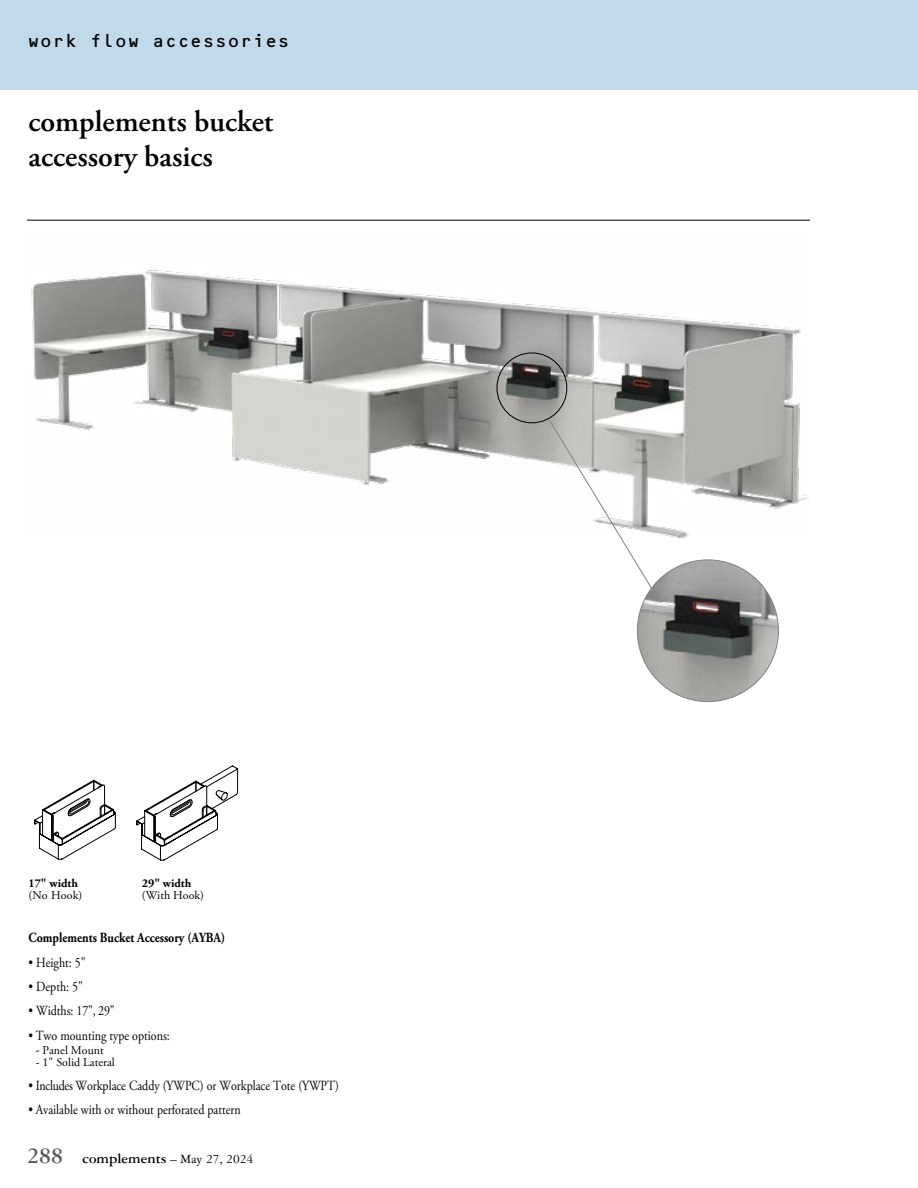
<style>
.page{position:relative;width:918px;height:1188px;background:#fff}
.page>*{position:absolute;margin:0;border:0;box-sizing:border-box;transform-origin:0 0}
.t1{font:600 30px/34.5px "Adobe Garamond Pro";color:#000}
.t2{font:18px "OCRB Std";letter-spacing:-.025em;color:#000}
.t3{font:700 15px "Garamond Three";color:#000}
.t4{font:13.95px "Adobe Garamond Pro";color:#000;scale:.86 1}
.t5{font:700 13.95px "Adobe Garamond Pro";color:#000;scale:.86 1}
.t6{font:12px "Adobe Garamond Pro";color:#000}
.t7{font:700 12px "Adobe Garamond Pro";color:#000}
.s1{font-size:13.95px}
.s2{font-size:24px;color:#58595b}
.s3{font-weight:400;font-size:13.5px}
</style>
<div class="page">
<div style="left:0;top:0;width:918px;height:90px;background:#c0daec"></div>
<hr style="left:27px;top:220px;width:783px;height:1px;background:#000">
<img style="left:31px;top:270px;width:778px;height:269px">
<svg style="left:34px;top:765px;width:205px;height:96px"></svg>
<div style="left:497px;top:353px;width:70px;height:70px;border:1px solid #000;border-radius:50%"></div>
<svg style="left:549px;top:420px;width:106px;height:173px"></svg>
<img style="left:637px;top:560px;width:141px;height:142px;border-radius:71px">
<p class="t2" style="left:27px;top:31px;width:265px">work flow accessories</p>
<h1 class="t1" style="left:28px;top:105px;width:247px">complements bucket accessory basics</h1>
<p class="t7" style="left:28px;top:877px;width:51px">17" width</p>
<p class="t6" style="left:28px;top:888px;width:55px">(No Hook)</p>
<p class="t5" style="left:28px;top:930px;width:230px">Complements Bucket Accessory (AYBA)</p>
<p class="t4" style="left:28px;top:954px;width:68px">• Height: 5"</p>
<p class="t4" style="left:28px;top:978px;width:65px">• Depth: 5"</p>
<p class="t4" style="left:28px;top:1003px;width:102px">• Widths: 17", 29"</p>
<p class="t4" style="left:28px;top:1027px;width:166px">• Two mounting type options:</p>
<p class="t6" style="left:36px;top:1043px;width:70px"><span class="s1">-</span> Panel Mount</p>
<p class="t6" style="left:36px;top:1055px;width:81px">- 1" Solid Lateral</p>
<p class="t4" style="left:28px;top:1077px;width:362px">• Includes Workplace Caddy (YWPC) or Workplace Tote (YWPT)</p>
<p class="t4" style="left:28px;top:1102px;width:248px">• Available with or without perforated pattern</p>
<p class="t7" style="left:142px;top:877px;width:51px">29" width</p>
<p class="t6" style="left:142px;top:888px;width:64px">(With Hook)</p>
<p class="t3" style="left:27px;top:1150px;width:228px"><span class="s2">288</span> complements <span class="s3">– May 27, 2024</span></p>
</div>
